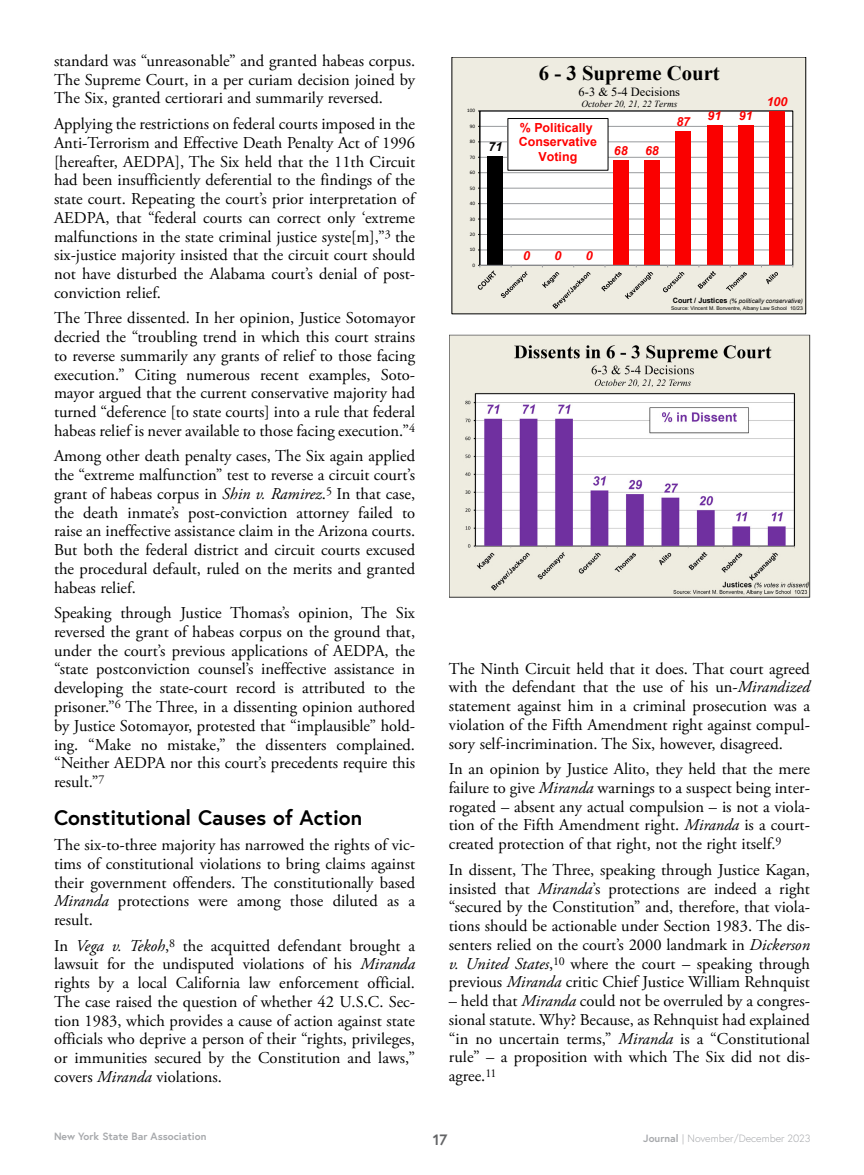
<style>
.page{position:relative;width:864px;height:1175px;background:#fff}
.page>*{position:absolute;margin:0;border:0;box-sizing:border-box;transform-origin:0 0}
.t1{font:700 21px "Europa";color:#000}
.t2{font:700 20.7px "Times New Roman";color:#000}
.t3{font:16.5px/18.8px "Adobe Garamond Pro";color:#000;text-align:justify}
.t4{font:700 15px "Europa";color:#636466}
.t5{font:700 12.45px/14.4px "Arial";color:#f00;text-align:center}
.t6{font:italic 700 12.45px "Arial";color:#fa0000}
.t7{font:12.45px "Times New Roman";color:#000}
.t8{font:italic 700 12.45px "Arial";color:#000}
.t9{font:300 10.5px "Europa";color:#a7a9ac}
.t10{font:700 10.5px "Europa";color:#a7a9ac}
.t11{font:italic 9.3px "Times New Roman";color:#000}
.t12{font:italic 7.5px "Myriad Pro";color:#000}
.t13{font:italic 6.3px "Arial";color:#000}
.t14{font:5.1px "Arial";color:#000}
.t15{font:5.1px "Calibri";color:#000}
.s1{font-style:italic}
.s2{font-weight:700;font-style:normal;font-size:7.35px}
.s3{font-weight:700}
</style>
<div class="page">
<div style="left:452px;top:57px;width:354px;height:257px;background:#eeece1"></div>
<div style="left:480px;top:111px;width:313px;height:154px;background:#fff"></div>
<hr style="left:480px;top:250px;width:313px;height:1px;background:#989a9d">
<hr style="left:480px;top:234px;width:313px;height:1px;background:#989a9d">
<hr style="left:480px;top:219px;width:313px;height:1px;background:#989a9d">
<hr style="left:480px;top:203px;width:313px;height:1px;background:#989a9d">
<hr style="left:480px;top:188px;width:313px;height:1px;background:#989a9d">
<hr style="left:480px;top:172px;width:313px;height:1px;background:#989a9d">
<hr style="left:480px;top:157px;width:313px;height:1px;background:#989a9d">
<hr style="left:480px;top:142px;width:313px;height:1px;background:#989a9d">
<hr style="left:480px;top:126px;width:313px;height:1px;background:#989a9d">
<div style="left:488px;top:156px;width:15px;height:109px;background:#000"></div>
<div style="left:613px;top:160px;width:15px;height:105px;background:#fa0000"></div>
<div style="left:644px;top:160px;width:16px;height:105px;background:#fa0000"></div>
<div style="left:675px;top:131px;width:16px;height:134px;background:#fa0000"></div>
<div style="left:707px;top:125px;width:15px;height:140px;background:#fa0000"></div>
<div style="left:738px;top:125px;width:16px;height:140px;background:#fa0000"></div>
<div style="left:769px;top:111px;width:16px;height:154px;background:#fa0000"></div>
<hr style="left:479px;top:111px;width:1px;height:154px;background:#000">
<hr style="left:480px;top:265px;width:313px;height:1px;background:#989a9d">
<svg style="left:478px;top:265px;width:50px;height:33px"></svg>
<svg style="left:542px;top:265px;width:49px;height:44px"></svg>
<svg style="left:601px;top:265px;width:52px;height:34px"></svg>
<svg style="left:663px;top:265px;width:22px;height:27px"></svg>
<svg style="left:697px;top:265px;width:19px;height:24px"></svg>
<svg style="left:726px;top:265px;width:21px;height:26px"></svg>
<svg style="left:761px;top:265px;width:17px;height:19px"></svg>
<div style="left:508px;top:118px;width:100px;height:52px;background:#fff"></div>
<div style="left:508px;top:118px;width:100px;height:52px;border:1px solid #000"></div>
<img style="left:450px;top:334px;width:361px;height:264px">
<p class="t3" style="left:54px;top:52px;width:363px">standard was “unreasonable” and granted habeas corpus.<br>The Supreme Court, in a per curiam decision joined by The Six, granted certiorari and summarily reversed.</p>
<p class="t3" style="left:54px;top:115px;width:364px">Applying the restrictions on federal courts imposed in the Anti-Terrorism and Effective Death Penalty Act of 1996 [hereafter, AEDPA], The Six held that the 11th Circuit had been insufficiently deferential to the findings of the state court. Repeating the court’s prior interpretation of AEDPA, that “federal courts can correct only ‘extreme malfunctions in the state criminal justice syste[m],”<sup>3</sup> the six-justice majority insisted that the circuit court should not have disturbed the Alabama court’s denial of post&shy;conviction relief.</p>
<p class="t3" style="left:54px;top:309px;width:363px">The Three dissented. In her opinion, Justice Sotomayor decried the “troubling trend in which this court strains to reverse summarily any grants of relief to those facing execution.” Citing numerous recent examples, Soto&shy;mayor argued that the current conservative majority had turned “deference [to state courts] into a rule that federal habeas relief is never available to those facing execution.”<sup>4</sup></p>
<p class="t3" style="left:54px;top:447px;width:363px">Among other death penalty cases, The Six again applied the “extreme malfunction” test to reverse a circuit court’s grant of habeas corpus in <span class="s1">Shin v. Ramirez</span>.<sup>5</sup> In that case, the death inmate’s post-conviction attorney failed to raise an ineffective assistance claim in the Arizona courts.<br>But both the federal district and circuit courts excused the procedural default, ruled on the merits and granted habeas relief.</p>
<p class="t3" style="left:54px;top:604px;width:363px">Speaking through Justice Thomas’s opinion, The Six reversed the grant of habeas corpus on the ground that, under the court’s previous applications of AEDPA, the “state postconviction counsel’s ineffective assistance in developing the state-court record is attributed to the prisoner.”<sup>6</sup> The Three, in a dissenting opinion authored by Justice Sotomayor, protested that “implausible” hold&shy;ing. “Make no mistake,” the dissenters complained. “Neither AEDPA nor this court’s precedents require this result.”<sup>7</sup></p>
<h3 class="t1" style="left:54px;top:803px;width:310px">Constitutional Causes of Action</h3>
<p class="t3" style="left:54px;top:836px;width:363px">The six-to-three majority has narrowed the rights of vic&shy;tims of constitutional violations to bring claims against their government offenders. The constitutionally based <span class="s1">Miranda</span> protections were among those diluted as a result.</p>
<p class="t3" style="left:54px;top:936px;width:363px">In <span class="s1">Vega v. Tekoh</span>, <sup>8</sup> the acquitted defendant brought a lawsuit for the undisputed violations of his <span class="s1">Miranda </span>rights by a local California law enforcement official.<br>The case raised the question of whether 42 U.S.C. Sec&shy;tion 1983, which provides a cause of action against state officials who deprive a person of their “rights, privileges, or immunities secured by the Constitution and laws,” covers <span class="s1">Miranda</span> violations.</p>
<p class="t15" style="left:467px;top:107px;width:9px">100</p>
<p class="t15" style="left:470px;top:123px;width:7px">90</p>
<p class="t15" style="left:470px;top:138px;width:7px">80</p>
<p class="t15" style="left:470px;top:153px;width:7px">70</p>
<p class="t15" style="left:470px;top:169px;width:7px">60</p>
<p class="t15" style="left:470px;top:184px;width:7px">50</p>
<p class="t15" style="left:470px;top:200px;width:7px">40</p>
<p class="t15" style="left:470px;top:215px;width:7px">30</p>
<p class="t15" style="left:470px;top:231px;width:7px">20</p>
<p class="t15" style="left:470px;top:246px;width:7px">10</p>
<p class="t15" style="left:472px;top:261px;width:4px">0</p>
<p class="t8" style="left:489px;top:138px;width:15px">71</p>
<p class="t2" style="left:539px;top:58px;width:183px">6 - 3 Supreme Court</p>
<p class="t7" style="left:579px;top:83px;width:103px">6-3 &amp; 5-4 Decisions</p>
<p class="t11" style="left:581px;top:98px;width:98px">October 20, 21, 22 Terms</p>
<p class="t5" style="left:519px;top:121px;width:80px">% Politically<br>Conservative<br>Voting</p>
<p class="t6" style="left:614px;top:143px;width:15px">68</p>
<p class="t6" style="left:645px;top:143px;width:15px">68</p>
<p class="t6" style="left:676px;top:113px;width:15px">87</p>
<p class="t6" style="left:708px;top:107px;width:15px">91</p>
<p class="t6" style="left:739px;top:107px;width:15px">91</p>
<p class="t6" style="left:767px;top:93px;width:22px">100</p>
<p class="t6" style="left:523px;top:248px;width:8px">0</p>
<p class="t6" style="left:555px;top:248px;width:8px">0</p>
<p class="t6" style="left:586px;top:248px;width:8px">0</p>
<p class="t13" style="left:673px;top:297px;width:132px"><span class="s2">Court / Justices</span> (% politically conservative)</p>
<p class="t14" style="left:671px;top:304px;width:133px">Source: Vincent M. Bonventre, Albany Law School 10/23</p>
<p class="t12" style="left:807px;top:580px;width:4px">)</p>
<p class="t3" style="left:449px;top:659px;width:363px">The Ninth Circuit held that it does. That court agreed with the defendant that the use of his un-<span class="s1">Mirandized </span>statement against him in a criminal prosecution was a violation of the Fifth Amendment right against compul&shy;sory self-incrimination. The Six, however, disagreed.</p>
<p class="t3" style="left:449px;top:760px;width:363px">In an opinion by Justice Alito, they held that the mere failure to give <span class="s1">Miranda</span> warnings to a suspect being inter&shy;rogated – absent any actual compulsion – is not a viola&shy;tion of the Fifth Amendment right. <span class="s1">Miranda</span> is a court&shy;created protection of that right, not the right itself.<sup>9</sup></p>
<p class="t3" style="left:449px;top:860px;width:363px">In dissent, The Three, speaking through Justice Kagan, insisted that <span class="s1">Miranda</span>’s protections are indeed a right “secured by the Constitution” and, therefore, that viola&shy;tions should be actionable under Section 1983. The dis&shy;senters relied on the court’s 2000 landmark in <span class="s1">Dickerson v. United States</span>,<sup>10</sup> where the court – speaking through previous <span class="s1">Miranda</span> critic Chief Justice William Rehnquist</p>
<p class="t3" style="left:449px;top:992px;width:363px">– held that <span class="s1">Miranda</span> could not be overruled by a congres&shy;sional statute. Why? Because, as Rehnquist had explained “in no uncertain terms,” <span class="s1">Miranda</span> is a “Constitutional rule” – a proposition with which The Six did not dis&shy;agree.<sup>11</sup></p>
<p class="t10" style="left:54px;top:1129px;width:154px">New York State Bar Association</p>
<p class="t9" style="left:643px;top:1131px;width:169px"><span class="s3">Journal</span> | November/December 2023</p>
<p class="t4" style="left:433px;top:1129px;width:16px">17</p>
</div>
